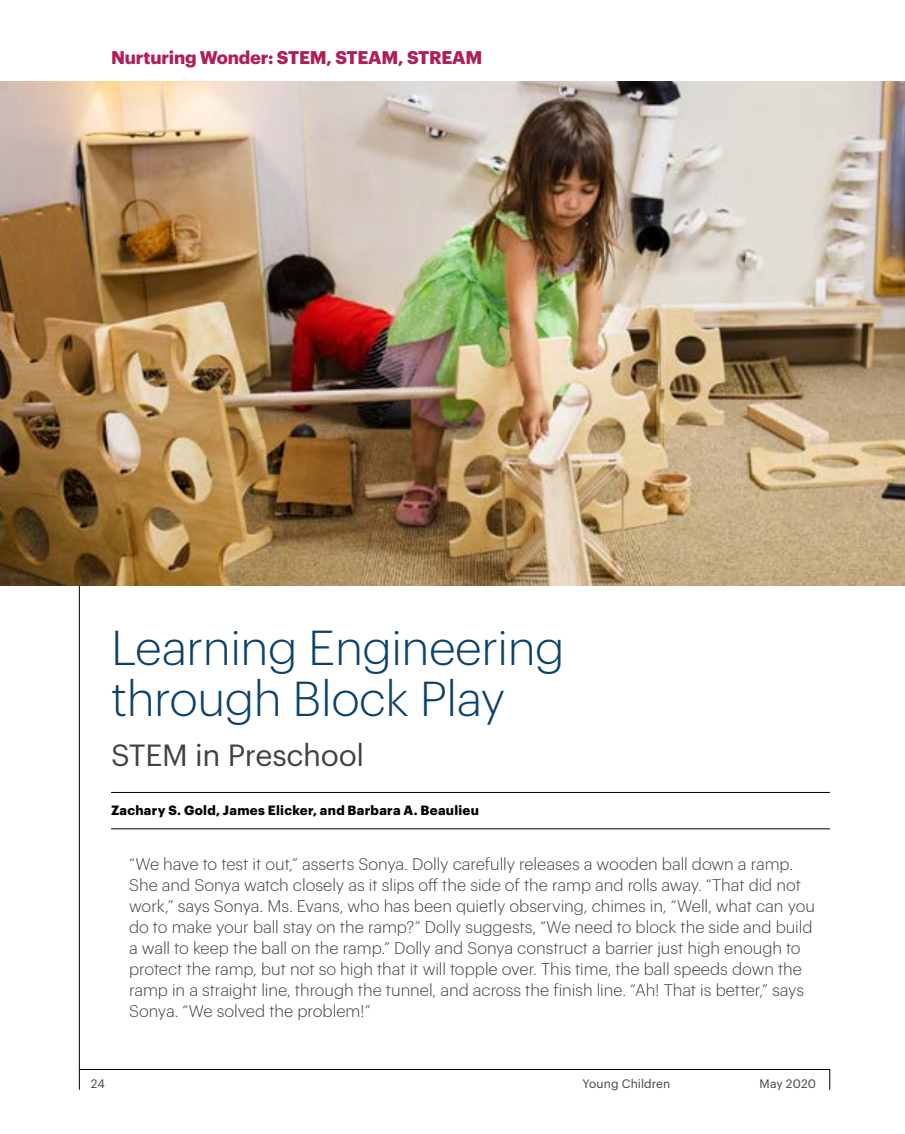
<style>
.page{position:relative;width:905px;height:1134px;background:#fff}
.page>*{position:absolute;margin:0;border:0;box-sizing:border-box;transform-origin:0 0}
.t1{font:300 48px/51px "Graphik";letter-spacing:-.01em;color:#0c426a}
.t2{font:30px "Graphik";letter-spacing:-.01em;color:#414042}
.t3{font:700 18px "Graphik";letter-spacing:-.01em;color:#b11e58}
.t4{font:300 16.5px/21px "Graphik";letter-spacing:-.005em;color:#414042}
.t5{font:700 13.2px "Graphik";letter-spacing:.025em;color:#000}
.t6{font:12px "Graphik";letter-spacing:.01em;color:#414042}
</style>
<div class="page">
<svg style="left:79px;top:585px;width:751px;height:505px"></svg>
<img style="left:0;top:81px;width:904px;height:504px">
<hr style="left:111px;top:792px;width:719px;height:1px;background:#000">
<hr style="left:111px;top:829px;width:719px;height:1px;background:#000">
<p class="t3" style="left:111px;top:43px;width:373px">Nurturing Wonder: STEM, STEAM, STREAM</p>
<h1 class="t1" style="left:111px;top:619px;width:455px">Learning Engineering through Block Play</h1>
<h2 class="t2" style="left:111px;top:732px;width:255px">STEM in Preschool</h2>
<p class="t5" style="left:111px;top:800px;width:369px">Zachary S. Gold, James Elicker, and Barbara A. Beaulieu</p>
<p class="t4" style="left:129px;top:852px;width:687px">“We have to test it out,” asserts Sonya. Dolly carefully releases a wooden ball down a ramp.<br>She and Sonya watch closely as it slips off the side of the ramp and rolls away. “That did not work,” says Sonya. Ms. Evans, who has been quietly observing, chimes in, “Well, what can you do to make your ball stay on the ramp?” Dolly suggests, “We need to block the side and build a wall to keep the ball on the ramp.” Dolly and Sonya construct a barrier just high enough to protect the ramp, but not so high that it will topple over. This time, the ball speeds down the ramp in a straight line, through the tunnel, and across the finish line. “Ah! That is better,” says Sonya. “We solved the problem!”</p>
<p class="t6" style="left:91px;top:1075px;width:15px">24</p>
<p class="t6" style="left:582px;top:1075px;width:89px">Young Children</p>
<p class="t6" style="left:759px;top:1075px;width:58px">May 2020</p>
</div>
